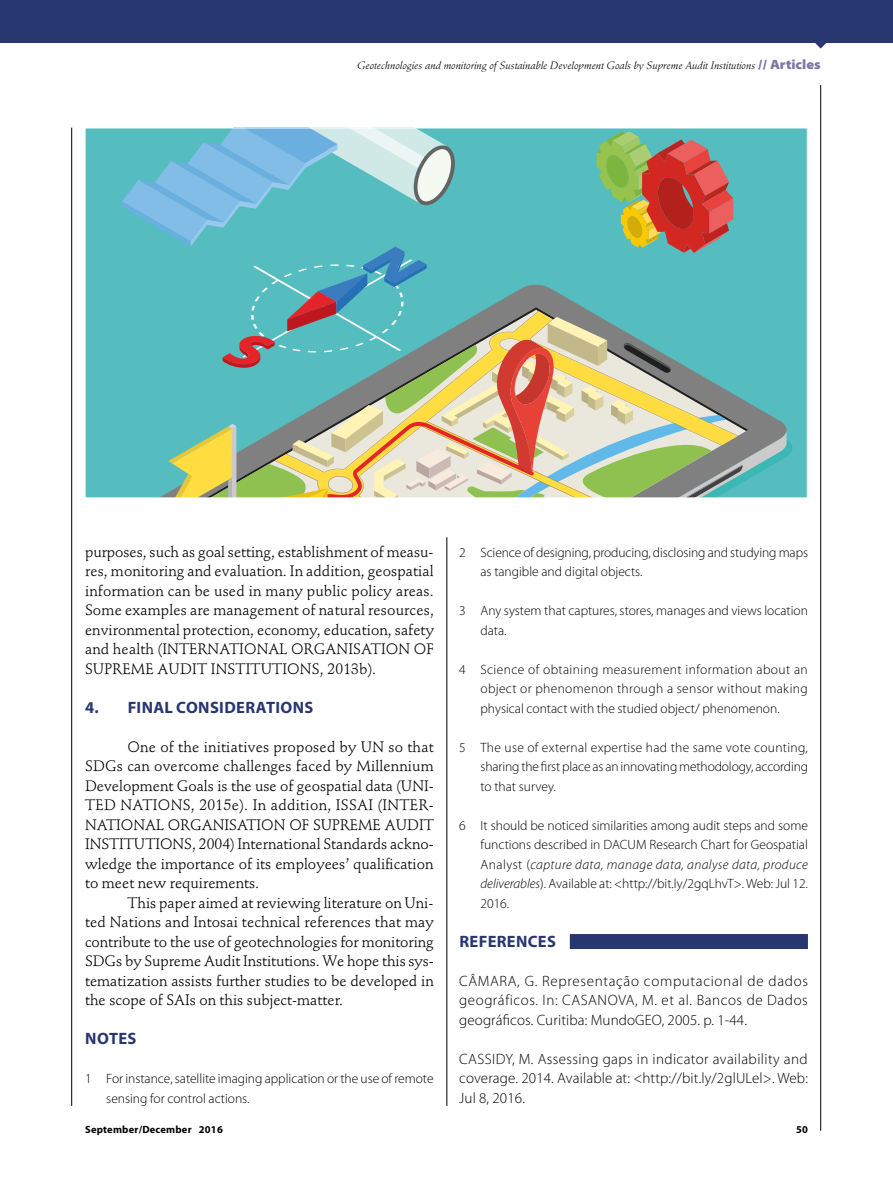
<style>
.page{position:relative;width:893px;height:1191px;background:#fff}
.page>*{position:absolute;margin:0;border:0;box-sizing:border-box;transform-origin:0 0}
.t1{font:700 16.5px "Myriad Pro";letter-spacing:.02em;color:#293771}
.t2{font:15px/19.5px "Stempel Schneidler Std";color:#000;text-align:justify}
.t3{font:300 15px/19.5px "Myriad Pro";letter-spacing:.01em;color:#000;text-align:justify}
.t4{font:300 13.5px/19.5px "Myriad Pro";color:#000}
.t5{font:italic 10.5px "Stempel Schneidler Std";color:#000}
.t6{font:700 10.5px "Myriad Pro";letter-spacing:.02em;color:#000}
.s1{font-family:"Myriad Pro";font-weight:900;font-style:normal;font-stretch:semi-expanded;font-size:13.5px;color:#7b77a2}
.s2{font-style:italic}
</style>
<div class="page">
<svg style="left:815px;top:43px;width:11px;height:6px"></svg>
<div style="left:0;top:0;width:893px;height:43px;background:#293771"></div>
<hr style="left:820px;top:85px;width:1px;height:1045px;background:#000">
<hr style="left:71px;top:128px;width:1px;height:978px;background:#000">
<hr style="left:446px;top:537px;width:1px;height:569px;background:#000">
<div style="left:570px;top:934px;width:238px;height:15px;background:#293771"></div>
<div style="left:85px;top:128px;width:722px;height:370px;background:#55bdc0"></div>
<svg style="left:122px;top:130px;width:665px;height:366px"></svg>
<p class="t5" style="left:357px;top:59px;width:465px">Geotechnologies and monitoring of Sustainable Development Goals by Supreme Audit Institutions <span class="s1">// Articles</span></p>
<p class="t2" style="left:85px;top:542px;width:350px">purposes, such as goal setting, establishment of measu&shy;res, monitoring and evaluation. In addition, geospatial information can be used in many public policy areas.<br>Some examples are management of natural resources, environmental protection, economy, education, safety and health (INTERNATIONAL ORGANISATION OF SUPREME AUDIT INSTITUTIONS, 2013b).</p>
<p class="t1" style="left:85px;top:698px;width:230px">4. FINAL CONSIDERATIONS</p>
<p class="t2" style="left:85px;top:737px;width:350px;text-indent:43px">One of the initiatives proposed by UN so that SDGs can overcome challenges faced by Millennium Development Goals is the use of geospatial data (UNI-TED NATIONS, 2015e). In addition, ISSAI (INTER-NATIONAL ORGANISATION OF SUPREME AUDIT INSTITUTIONS, 2004) International Standards ackno&shy;wledge the importance of its employees’ qualification to meet new requirements.</p>
<p class="t2" style="left:85px;top:893px;width:350px;text-indent:43px">This paper aimed at reviewing literature on Uni&shy;ted Nations and Intosai technical references that may contribute to the use of geotechnologies for monitoring SDGs by Supreme Audit Institutions. We hope this sys&shy;tematization assists further studies to be developed in the scope of SAIs on this subject-matter.</p>
<p class="t1" style="left:85px;top:1029px;width:53px">NOTES</p>
<p class="t4" style="left:106px;top:1069px;width:329px;text-indent:-21px">1 For instance, satellite imaging application or the use of remote sensing for control actions.</p>
<p class="t4" style="left:480px;top:543px;width:329px;text-indent:-21px">2 Science of designing, producing, disclosing and studying maps as tangible and digital objects.</p>
<p class="t4" style="left:480px;top:601px;width:329px;text-indent:-21px">3 Any system that captures, stores, manages and views location data.</p>
<p class="t4" style="left:480px;top:660px;width:329px;text-align:justify;text-indent:-21px">4 Science of obtaining measurement information about an object or phenomenon through a sensor without making physical contact with the studied object/ phenomenon.</p>
<p class="t4" style="left:480px;top:738px;width:329px;text-align:justify;text-indent:-21px">5 The use of external expertise had the same vote counting, sharing the first place as an innovating methodology, according to that survey.</p>
<p class="t4" style="left:480px;top:816px;width:329px;text-align:justify;text-indent:-21px">6 It should be noticed similarities among audit steps and some functions described in DACUM Research Chart for Geospatial Analyst (<span class="s2">capture data, manage data, analyse data, produce deliverables</span>). Available at: &lt;http://bit.ly/2gqLhvT&gt;. Web: Jul 12.<br>2016.</p>
<p class="t1" style="left:459px;top:932px;width:98px">REFERENCES</p>
<p class="t3" style="left:459px;top:971px;width:350px">CÂMARA, G. Representação computacional de dados geográficos. In: CASANOVA, M. et al. Bancos de Dados geográficos. Curitiba: MundoGEO, 2005. p. 1-44.</p>
<p class="t3" style="left:459px;top:1049px;width:350px">CASSIDY, M. Assessing gaps in indicator availability and coverage. 2014. Available at: &lt;http://bit.ly/2glULel&gt;. Web:<br>Jul 8, 2016.</p>
<p class="t6" style="left:85px;top:1123px;width:139px">September/December 2016</p>
<p class="t6" style="left:796px;top:1123px;width:13px">50</p>
</div>
